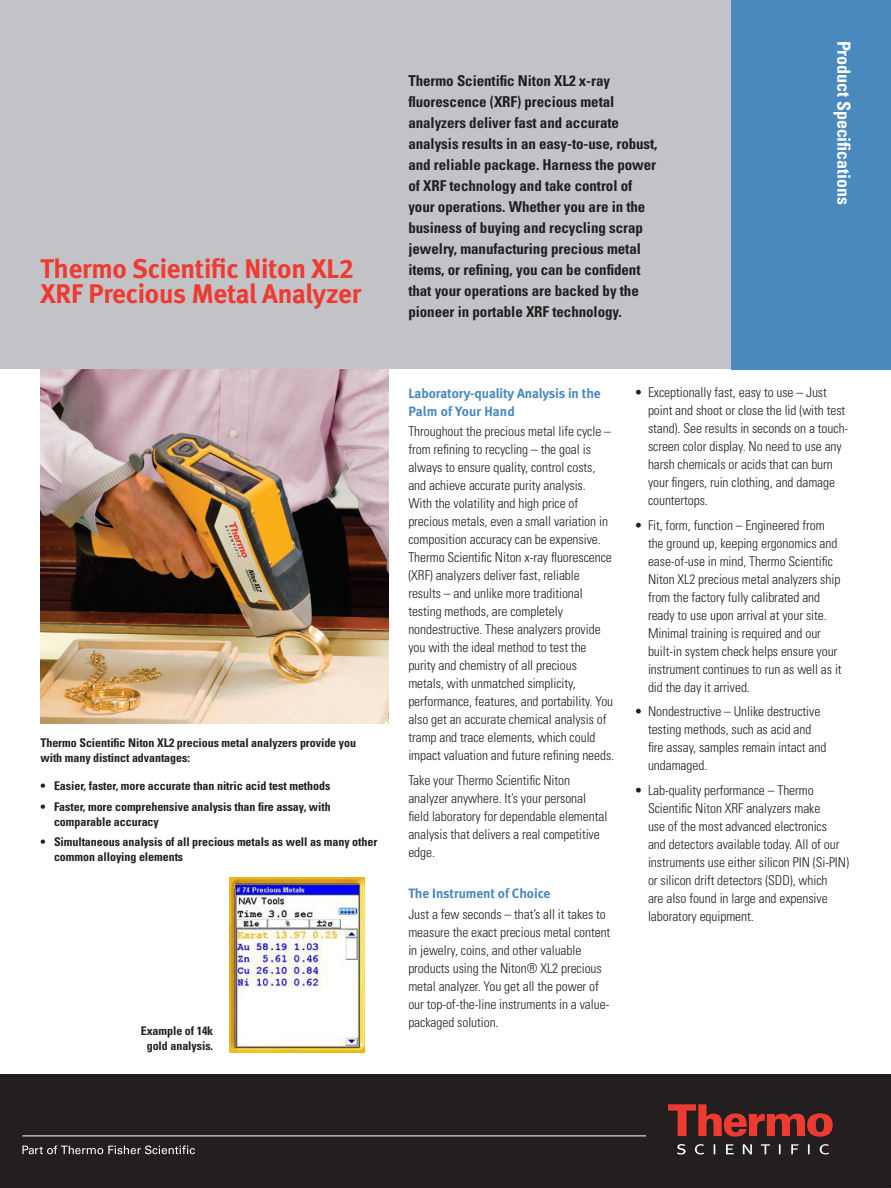
<style>
.page{position:relative;width:891px;height:1188px;background:#fff}
.page>*{position:absolute;margin:0;border:0;box-sizing:border-box;transform-origin:0 0}
.ProductName{font:27px/25.5px "Meta Bold LF";letter-spacing:-.005em;color:#ee3b32}
.MarginHeads{font:700 condensed 18px "Univers LT Std";letter-spacing:-.005em;color:#fff}
.Introduction{font:700 condensed 15px/21px "Univers LT Std";letter-spacing:-.005em;color:#231f20}
.BodyCopy{font:300 condensed 13.5px/18px "Univers LT Std";letter-spacing:-.005em;color:#231f20}
.SectionHeadBlue{font:13.5px/18px "Meta Bold LF";letter-spacing:-.005em;color:#4a89be}
.BulletText{font:700 condensed 12px/15px "Univers LT Std";letter-spacing:-.005em;color:#231f20}
.Captions{font:700 condensed 12px/15px "Univers LT Std";letter-spacing:-.005em;color:#231f20}
</style>
<div class="page">
<div style="left:0;top:0;width:741px;height:369px;background:#c2c3c6"></div>
<div style="left:732px;top:0;width:159px;height:369px;background:#4a89be"></div>
<div style="left:0;top:1074px;width:891px;height:114px;background:#231f20"></div>
<svg style="left:23px;top:1145px;width:172px;height:9px"></svg>
<svg style="left:668px;top:1104px;width:165px;height:33px"></svg>
<svg style="left:677px;top:1144px;width:152px;height:11px"></svg>
<hr style="left:22px;top:1136px;width:624px;height:1px;background:#fff">
<img style="left:40px;top:369px;width:348px;height:355px">
<img style="left:230px;top:878px;width:134px;height:175px">
<p class="ProductName" style="left:40px;top:255px;width:322px">Thermo Scientific Niton XL2<br>XRF Precious Metal Analyzer</p>
<p class="Captions" style="left:40px;top:735px;width:317px">Thermo Scientific Niton XL2 precious metal analyzers provide you with many distinct advantages:</p>
<p class="BulletText" style="left:40px;top:779px;width:291px">• Easier, faster, more accurate than nitric acid test methods</p>
<p class="BulletText" style="left:54px;top:799px;width:278px;text-indent:-14px">• Faster, more comprehensive analysis than fire assay, with comparable accuracy</p>
<p class="BulletText" style="left:54px;top:834px;width:325px;text-indent:-14px">• Simultaneous analysis of all precious metals as well as many other common alloying elements</p>
<p class="Captions" style="left:141px;top:1023px;width:74px;text-align:center">Example of 14k gold analysis.</p>
<p class="Introduction" style="left:408px;top:70px;width:251px">Thermo Scientific Niton XL2 x-ray fluorescence (XRF) precious metal analyzers deliver fast and accurate analysis results in an easy-to-use, robust, and reliable package. Harness the power of XRF technology and take control of your operations. Whether you are in the business of buying and recycling scrap jewelry, manufacturing precious metal items, or refining, you can be confident that your operations are backed by the pioneer in portable XRF technology.</p>
<p class="MarginHeads" style="left:855px;top:40px;width:166px;rotate:90deg">Product Specifications</p>
<p class="SectionHeadBlue" style="left:408px;top:384px;width:194px">Laboratory-quality Analysis in the<br>Palm of Your Hand</p>
<p class="BodyCopy" style="left:408px;top:423px;width:207px">Throughout the precious metal life cycle – from refining to recycling – the goal is always to ensure quality, control costs, and achieve accurate purity analysis.<br>With the volatility and high price of precious metals, even a small variation in composition accuracy can be expensive.<br>Thermo Scientific Niton x-ray fluorescence (XRF) analyzers deliver fast, reliable results – and unlike more traditional testing methods, are completely nondestructive. These analyzers provide you with the ideal method to test the purity and chemistry of all precious metals, with unmatched simplicity, performance, features, and portability. You also get an accurate chemical analysis of tramp and trace elements, which could impact valuation and future refining needs.</p>
<p class="BodyCopy" style="left:408px;top:771px;width:200px">Take your Thermo Scientific Niton analyzer anywhere. It’s your personal field laboratory for dependable elemental analysis that delivers a real competitive edge.</p>
<p class="SectionHeadBlue" style="left:408px;top:885px;width:144px">The Instrument of Choice</p>
<p class="BodyCopy" style="left:408px;top:905px;width:204px">Just a few seconds – that’s all it takes to measure the exact precious metal content in jewelry, coins, and other valuable products using the Niton® XL2 precious metal analyzer. You get all the power of our top-of-the-line instruments in a value&shy;packaged solution.</p>
<p class="BodyCopy" style="left:648px;top:384px;width:202px;text-indent:-14px">• Exceptionally fast, easy to use – Just point and shoot or close the lid (with test stand). See results in seconds on a touch&shy;screen color display. No need to use any harsh chemicals or acids that can burn your fingers, ruin clothing, and damage countertops.</p>
<p class="BodyCopy" style="left:648px;top:516px;width:195px;text-indent:-14px">• Fit, form, function – Engineered from the ground up, keeping ergonomics and ease-of-use in mind, Thermo Scientific Niton XL2 precious metal analyzers ship from the factory fully calibrated and ready to use upon arrival at your site.<br>Minimal training is required and our built-in system check helps ensure your instrument continues to run as well as it did the day it arrived.</p>
<p class="BodyCopy" style="left:648px;top:703px;width:180px;text-indent:-14px">• Nondestructive – Unlike destructive testing methods, such as acid and fire assay, samples remain intact and undamaged.</p>
<p class="BodyCopy" style="left:648px;top:781px;width:203px;text-indent:-14px">• Lab-quality performance – Thermo Scientific Niton XRF analyzers make<br>use of the most advanced electronics<br>and detectors available today. All of our instruments use either silicon PIN (Si-PIN) or silicon drift detectors (SDD), which<br>are also found in large and expensive laboratory equipment.</p>
</div>
